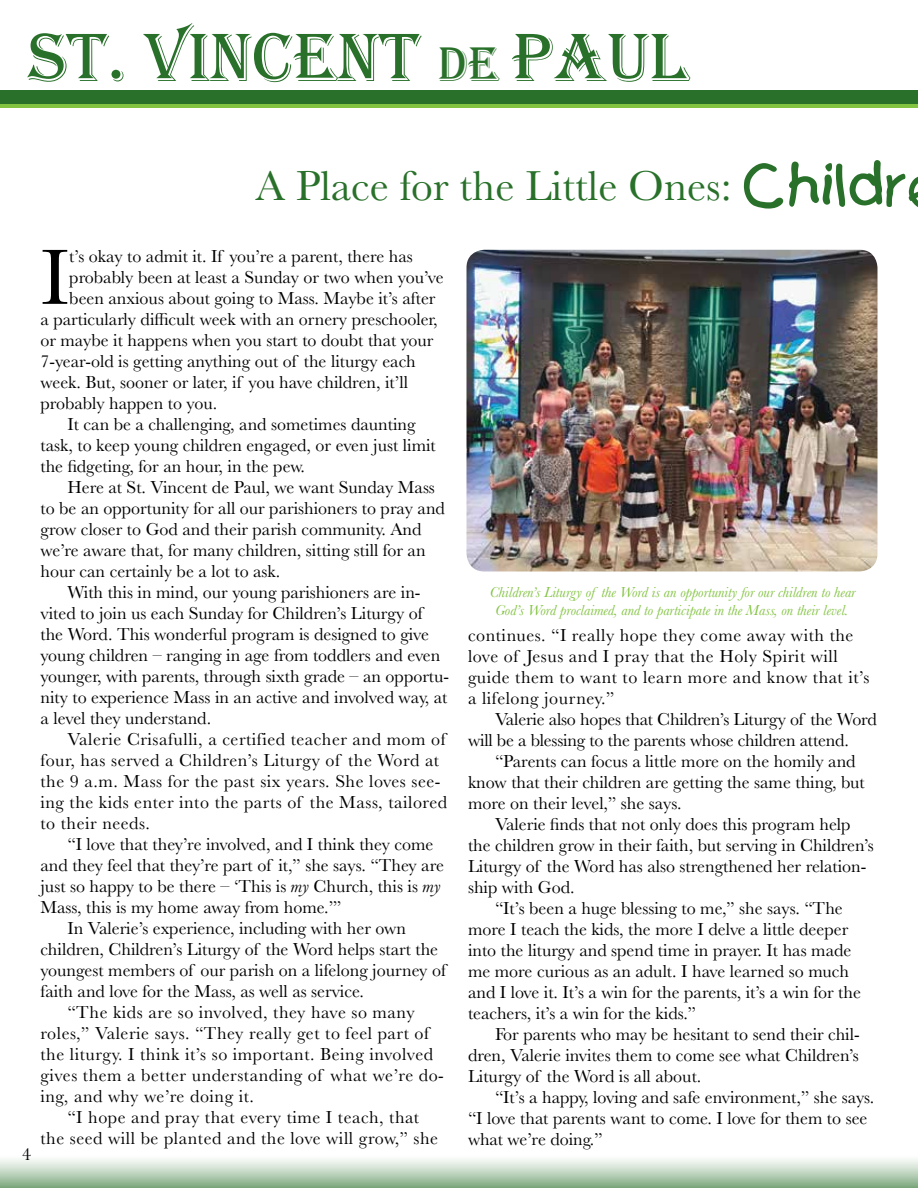
<style>
.page{position:relative;width:918px;height:1188px;background:#fff}
.page>*{position:absolute;margin:0;border:0;box-sizing:border-box;transform-origin:0 0}
.t1{font:81.45px "Baskerville";color:#000}
.t2{font:70.5px "Algerian";color:#29712a}
.t3{font:43.5px "Baskerville";color:#29712a}
.t4{font:18px/21px "Baskerville";color:#000}
.t5{font:18px/21px "Baskerville";letter-spacing:.03em;color:#000}
.t6{font:italic 15px/18px "Baskerville";color:#82c341;text-align:center}
.s1{font-size:49.95px}
.s2{font-family:"Kids Plain";font-size:57px}
.s3{font-style:italic}
</style>
<div class="page">
<div style="left:0;top:103px;width:918px;height:5px;background:#82c341"></div>
<div style="left:0;top:90px;width:918px;height:13px;background:#29712a"></div>
<svg style="left:0;top:1159px;width:918px;height:29px"></svg>
<img style="left:466px;top:250px;width:412px;height:321px">
<h2 class="t2" style="left:28px;top:18px;width:662px">ST. VINCENT <span class="s1">de</span> PAUL</h2>
<h3 class="t3" style="left:256px;top:158px;width:653px">A Place for the Little Ones: <span class="s2">Childr</span></h3>
<h1 class="t1" style="left:40px;top:226px;width:30px">I</h1>
<p class="t4" style="left:69px;top:246px;width:345px">t’s okay to admit it. If you’re a parent, there has</p>
<p class="t4" style="left:69px;top:267px;width:376px">probably been at least a Sunday or two when you’ve</p>
<p class="t4" style="left:69px;top:288px;width:368px">been anxious about going to Mass. Maybe it’s after</p>
<p class="t4" style="left:40px;top:309px;width:399px">a particularly difficult week with an ornery preschooler,</p>
<p class="t4" style="left:40px;top:330px;width:395px">or maybe it happens when you start to doubt that your</p>
<p class="t4" style="left:40px;top:351px;width:377px">7-year-old is getting anything out of the liturgy each</p>
<p class="t4" style="left:40px;top:372px;width:369px">week. But, sooner or later, if you have children, it’ll</p>
<p class="t4" style="left:40px;top:393px;width:178px">probably happen to you.</p>
<p class="t4" style="left:67px;top:414px;width:350px">It can be a challenging, and sometimes daunting</p>
<p class="t4" style="left:40px;top:435px;width:397px">task, to keep young children engaged, or even just limit</p>
<p class="t4" style="left:40px;top:456px;width:266px">the fidgeting, for an hour, in the pew.</p>
<p class="t4" style="left:67px;top:477px;width:369px">Here at St. Vincent de Paul, we want Sunday Mass</p>
<p class="t4" style="left:40px;top:498px;width:406px">to be an opportunity for all our parishioners to pray and</p>
<p class="t4" style="left:40px;top:519px;width:382px">grow closer to God and their parish community. And</p>
<p class="t4" style="left:40px;top:540px;width:387px">we’re aware that, for many children, sitting still for an</p>
<p class="t4" style="left:40px;top:561px;width:241px">hour can certainly be a lot to ask.</p>
<p class="t4" style="left:67px;top:582px;width:355px">With this in mind, our young parishioners are in-</p>
<p class="t4" style="left:40px;top:603px;width:384px">vited to join us each Sunday for Children’s Liturgy of</p>
<p class="t4" style="left:40px;top:624px;width:390px">the Word. This wonderful program is designed to give</p>
<p class="t4" style="left:40px;top:645px;width:401px">young children – ranging in age from toddlers and even</p>
<p class="t4" style="left:40px;top:666px;width:410px">younger, with parents, through sixth grade – an opportu-</p>
<p class="t4" style="left:40px;top:687px;width:409px">nity to experience Mass in an active and involved way, at</p>
<p class="t4" style="left:40px;top:708px;width:172px">a level they understand.</p>
<p class="t5" style="left:67px;top:729px;width:380px">Valerie Crisafulli, a certified teacher and mom of</p>
<p class="t5" style="left:40px;top:750px;width:400px">four, has served a Children’s Liturgy of the Word at</p>
<p class="t5" style="left:40px;top:771px;width:402px">the 9 a.m. Mass for the past six years. She loves see-</p>
<p class="t5" style="left:40px;top:792px;width:408px">ing the kids enter into the parts of the Mass, tailored</p>
<p class="t5" style="left:40px;top:813px;width:111px">to their needs.</p>
<p class="t4" style="left:67px;top:834px;width:367px">“I love that they’re involved, and I think they come</p>
<p class="t4" style="left:40px;top:855px;width:405px">and they feel that they’re part of it,” she says. “They are</p>
<p class="t4" style="left:40px;top:876px;width:402px">just so happy to be there – ‘This is <span class="s3">my</span> Church, this is <span class="s3">my</span></p>
<p class="t4" style="left:41px;top:897px;width:302px">Mass, this is my home away from home.’”</p>
<p class="t4" style="left:68px;top:918px;width:340px">In Valerie’s experience, including with her own</p>
<p class="t4" style="left:41px;top:939px;width:399px">children, Children’s Liturgy of the Word helps start the</p>
<p class="t4" style="left:41px;top:960px;width:407px">youngest members of our parish on a lifelong journey of</p>
<p class="t4" style="left:41px;top:981px;width:325px">faith and love for the Mass, as well as service.</p>
<p class="t5" style="left:68px;top:1002px;width:349px">“The kids are so involved, they have so many</p>
<p class="t5" style="left:41px;top:1023px;width:390px">roles,” Valerie says. “They really get to feel part of</p>
<p class="t5" style="left:41px;top:1044px;width:394px">the liturgy. I think it’s so important. Being involved</p>
<p class="t5" style="left:41px;top:1065px;width:405px">gives them a better understanding of what we’re do-</p>
<p class="t5" style="left:41px;top:1086px;width:215px">ing, and why we’re doing it.</p>
<p class="t5" style="left:68px;top:1107px;width:353px">“I hope and pray that every time I teach, that</p>
<p class="t5" style="left:41px;top:1128px;width:399px">the seed will be planted and the love will grow,” she</p>
<p class="t4" style="left:22px;top:1144px;width:10px">4</p>
<p class="t6" style="left:490px;top:583px;width:367px">Children’s Liturgy of the Word is an opportunity for our children to hear<br>God’s Word proclaimed, and to participate in the Mass, on their level.</p>
<p class="t5" style="left:468px;top:624px;width:403px">continues. “I really hope they come away with the love of Jesus and I pray that the Holy Spirit will guide them to want to learn more and know that it’s a lifelong journey.”</p>
<p class="t4" style="left:468px;top:708px;width:410px;text-indent:27px">Valerie also hopes that Children’s Liturgy of the Word will be a blessing to the parents whose children attend.</p>
<p class="t4" style="left:468px;top:751px;width:398px;text-indent:27px">“Parents can focus a little more on the homily and know that their children are getting the same thing, but more on their level,” she says.</p>
<p class="t4" style="left:495px;top:814px;width:357px">Valerie finds that not only does this program help</p>
<p class="t4" style="left:468px;top:835px;width:407px">the children grow in their faith, but serving in Children’s</p>
<p class="t4" style="left:468px;top:856px;width:400px">Liturgy of the Word has also strengthened her relation-</p>
<p class="t4" style="left:468px;top:877px;width:108px">ship with God.</p>
<p class="t4" style="left:495px;top:898px;width:349px">“It’s been a huge blessing to me,” she says. “The</p>
<p class="t4" style="left:468px;top:919px;width:382px">more I teach the kids, the more I delve a little deeper</p>
<p class="t4" style="left:468px;top:940px;width:385px">into the liturgy and spend time in prayer. It has made</p>
<p class="t4" style="left:468px;top:961px;width:382px">me more curious as an adult. I have learned so much</p>
<p class="t4" style="left:468px;top:982px;width:394px">and I love it. It’s a win for the parents, it’s a win for the</p>
<p class="t4" style="left:468px;top:1003px;width:230px">teachers, it’s a win for the kids.”</p>
<p class="t4" style="left:495px;top:1024px;width:366px">For parents who may be hesitant to send their chil-</p>
<p class="t4" style="left:468px;top:1045px;width:392px">dren, Valerie invites them to come see what Children’s</p>
<p class="t4" style="left:468px;top:1066px;width:235px">Liturgy of the Word is all about.</p>
<p class="t4" style="left:495px;top:1087px;width:381px">“It’s a happy, loving and safe environment,” she says.</p>
<p class="t4" style="left:468px;top:1108px;width:401px">“I love that parents want to come. I love for them to see</p>
<p class="t4" style="left:468px;top:1129px;width:136px">what we’re doing.”</p>
</div>
